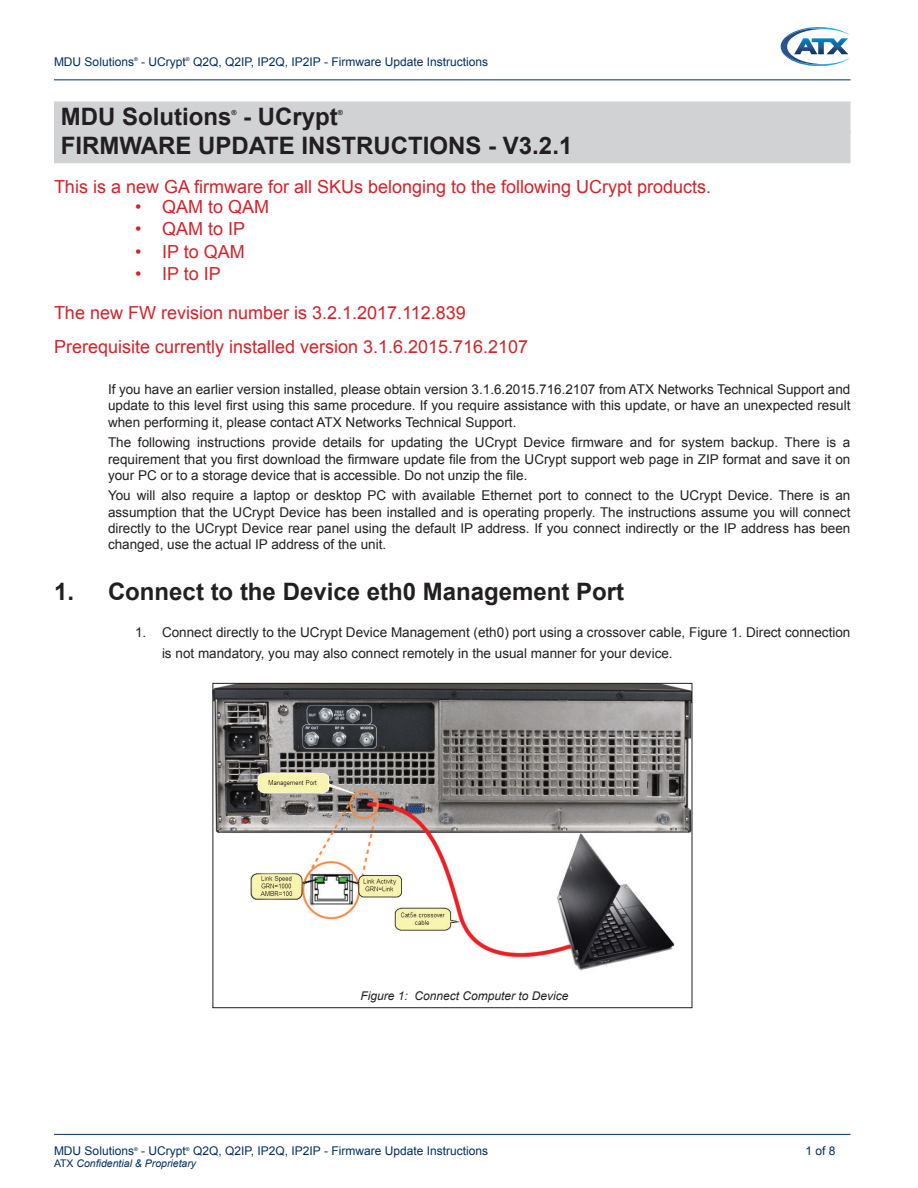
<style>
.page{position:relative;width:918px;height:1188px;background:#fff}
.page>*{position:absolute;margin:0;border:0;box-sizing:border-box;transform-origin:0 0}
.t1{font:700 24px "Arial";color:#231f20}
.t2{font:18px/38.2px "Arial";color:#d1232a}
.t3{font:13.5px/16.2px "Arial";color:#231f20;text-align:justify}
.t4{font:12px "Arial";color:#002e5e}
.t5{font:italic 12px "Arial";color:#231f20}
.t6{font:italic 10.5px "Arial";color:#002e5e}
.t7{font:700 7.05px "Arial";color:#231f20}
.t8{font:5.25px "Arial";color:#002e5e}
.s1{font-style:normal}
</style>
<div class="page">
<hr style="left:54px;top:1134px;width:796px;height:1px;background:#002e5e">
<hr style="left:54px;top:79px;width:796px;height:1px;background:#002e5e">
<svg style="left:781px;top:27px;width:69px;height:39px"></svg>
<div style="left:54px;top:101px;width:796px;height:33px;background:#d1d2d4"></div>
<div style="left:54px;top:130px;width:796px;height:33px;background:#d1d2d4"></div>
<img style="left:215px;top:685px;width:475px;height:286px">
<div style="left:213px;top:683px;width:479px;height:325px;border:1px solid #231f20"></div>
<p class="t4" style="left:54px;top:54px;width:82px">MDU Solutions</p>
<p class="t8" style="left:134px;top:56px;width:5px">®</p>
<p class="t4" style="left:141px;top:54px;width:46px">- UCrypt</p>
<p class="t8" style="left:186px;top:56px;width:5px">®</p>
<p class="t4" style="left:193px;top:54px;width:296px">Q2Q, Q2IP, IP2Q, IP2IP - Firmware Update Instructions</p>
<h1 class="t1" style="left:61px;top:101px;width:172px">MDU Solutions</h1>
<p class="t7" style="left:231px;top:108px;width:7px">®</p>
<h1 class="t1" style="left:243px;top:101px;width:96px">- UCrypt</h1>
<p class="t7" style="left:338px;top:108px;width:7px">®</p>
<h1 class="t1" style="left:61px;top:130px;width:513px">FIRMWARE UPDATE INSTRUCTIONS - V3.2.1</h1>
<h2 class="t2" style="left:54px;top:167px;width:659px">This is a new GA firmware for all SKUs belonging to the following UCrypt products.</h2>
<h2 class="t2" style="left:135px;top:188px;width:136px">• QAM to QAM</h2>
<h2 class="t2" style="left:135px;top:210px;width:112px">• QAM to IP</h2>
<h2 class="t2" style="left:135px;top:233px;width:111px">• IP to QAM</h2>
<h2 class="t2" style="left:54px;top:255px;width:413px;text-indent:81px">• IP to IP<br>The new FW revision number is 3.2.1.2017.112.839</h2>
<h2 class="t2" style="left:54px;top:328px;width:476px">Prerequisite currently installed version 3.1.6.2015.716.2107</h2>
<p class="t3" style="left:108px;top:382px;width:744px">If you have an earlier version installed, please obtain version 3.1.6.2015.716.2107 from ATX Networks Technical Support and update to this level first using this same procedure. If you require assistance with this update, or have an unexpected result when performing it, please contact ATX Networks Technical Support.</p>
<p class="t3" style="left:108px;top:435px;width:744px">The following instructions provide details for updating the UCrypt Device firmware and for system backup. There is a requirement that you first download the firmware update file from the UCrypt support web page in ZIP format and save it on your PC or to a storage device that is accessible. Do not unzip the file.</p>
<p class="t3" style="left:108px;top:488px;width:744px">You will also require a laptop or desktop PC with available Ethernet port to connect to the UCrypt Device. There is an assumption that the UCrypt Device has been installed and is operating properly. The instructions assume you will connect directly to the UCrypt Device rear panel using the default IP address. If you connect indirectly or the IP address has been changed, use the actual IP address of the unit.</p>
<h1 class="t1" style="left:54px;top:576px;width:572px">1. Connect to the Device eth0 Management Port</h1>
<p class="t3" style="left:162px;top:621px;width:690px;line-height:21.6px;text-indent:-27px">1. Connect directly to the UCrypt Device Management (eth0) port using a crossover cable, Figure 1. Direct connection is not mandatory, you may also connect remotely in the usual manner for your device.</p>
<p class="t5" style="left:361px;top:988px;width:210px">Figure 1: Connect Computer to Device</p>
<p class="t4" style="left:54px;top:1143px;width:82px">MDU Solutions</p>
<p class="t8" style="left:134px;top:1145px;width:5px">®</p>
<p class="t4" style="left:141px;top:1143px;width:46px">- UCrypt</p>
<p class="t8" style="left:186px;top:1145px;width:5px">®</p>
<p class="t4" style="left:193px;top:1143px;width:296px">Q2Q, Q2IP, IP2Q, IP2IP - Firmware Update Instructions</p>
<p class="t4" style="left:805px;top:1143px;width:32px">1 of 8</p>
<p class="t6" style="left:54px;top:1156px;width:144px"><span class="s1">ATX</span> Confidential &amp; Proprietary</p>
</div>
